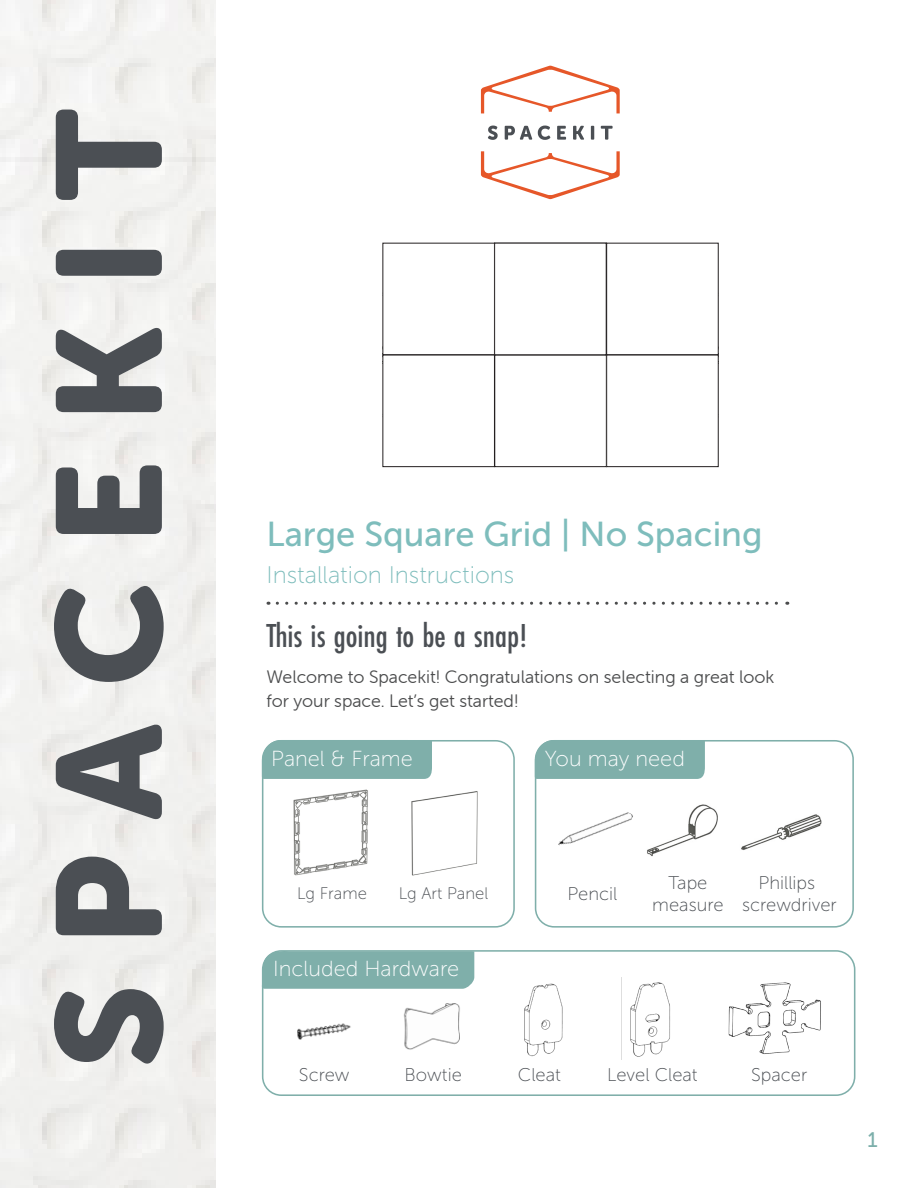
<style>
.page{position:relative;width:918px;height:1188px;background:#fff}
.page>*{position:absolute;margin:0;border:0;box-sizing:border-box;transform-origin:0 0}
.t1{font:34.5px "Museo Sans 500";color:#7ebdbc}
.t2{font:500 34.5px "Futura PT Cond";color:#4b4f54}
.t3{font:24px "Museo Sans 100";color:#7ebdbc}
.t4{font:21.75px "Museo Sans 100";color:#fff}
.t5{font:21px "Museo Sans 500";color:#7cafaa}
.t6{font:18.3px "Museo Sans 100";color:#4b4f54}
.t7{font:18px/24px "Museo Sans Rounded 300";color:#4b4c4d}
.t8{font:16.65px "Museo Sans 100";color:#4b4f54}
</style>
<div class="page">
<div style="left:262px;top:950px;width:593px;height:146px;border:2px solid #7fafaa;border-radius:19px"></div>
<svg style="left:277px;top:602px;width:511px;height:3px"></svg>
<img style="left:647px;top:804px;width:71px;height:52px">
<img style="left:293px;top:789px;width:75px;height:87px">
<img style="left:411px;top:791px;width:67px;height:85px">
<img style="left:741px;top:814px;width:81px;height:36px">
<img style="left:297px;top:1023px;width:54px;height:17px">
<img style="left:403px;top:1003px;width:57px;height:47px">
<img style="left:728px;top:982px;width:93px;height:72px">
<svg style="left:261px;top:950px;width:214px;height:40px;background:#86b3ae"></svg>
<div style="left:534px;top:740px;width:171px;height:40px;background:#7fafaa"></div>
<div style="left:261px;top:740px;width:171px;height:40px;background:#7fafaa"></div>
<div style="left:535px;top:740px;width:319px;height:188px;border:2px solid #7fafaa;border-radius:19px"></div>
<div style="left:262px;top:740px;width:253px;height:188px;border:2px solid #7fafaa;border-radius:19px"></div>
<img style="left:0;top:0;width:215px;height:1188px">
<svg style="left:54px;top:989px;width:110px;height:75px"></svg>
<svg style="left:56px;top:857px;width:106px;height:78px"></svg>
<svg style="left:56px;top:724px;width:106px;height:95px"></svg>
<svg style="left:54px;top:586px;width:110px;height:96px"></svg>
<svg style="left:56px;top:465px;width:106px;height:69px"></svg>
<svg style="left:56px;top:327px;width:106px;height:85px"></svg>
<div style="left:56px;top:250px;width:106px;height:26px;background:#4b4f54;border-radius:8px"></div>
<svg style="left:56px;top:110px;width:106px;height:90px"></svg>
<svg style="left:481px;top:66px;width:139px;height:47px"></svg>
<svg style="left:481px;top:151px;width:139px;height:48px"></svg>
<svg style="left:488px;top:126px;width:10px;height:14px"></svg>
<svg style="left:505px;top:126px;width:27px;height:14px"></svg>
<svg style="left:538px;top:126px;width:12px;height:14px"></svg>
<svg style="left:557px;top:126px;width:9px;height:14px"></svg>
<svg style="left:573px;top:126px;width:11px;height:14px"></svg>
<hr style="left:591px;top:126px;width:3px;height:14px;background:#4b4f54">
<svg style="left:601px;top:126px;width:12px;height:14px"></svg>
<img style="left:630px;top:982px;width:41px;height:75px">
<img style="left:524px;top:983px;width:39px;height:74px">
<img style="left:558px;top:812px;width:75px;height:34px">
<div style="left:383px;top:355px;width:112px;height:112px;border:1px solid #231f20"></div>
<div style="left:495px;top:355px;width:112px;height:112px;border:1px solid #231f20"></div>
<div style="left:494px;top:243px;width:112px;height:112px;border:1px solid #231f20"></div>
<p class="t1" style="left:266px;top:516px;width:498px">Large Square Grid | No Spacing</p>
<p class="t3" style="left:266px;top:562px;width:249px">Installation Instructions</p>
<p class="t2" style="left:266px;top:615px;width:263px">This is going to be a snap!</p>
<p class="t7" style="left:266px;top:665px;width:509px">Welcome to Spacekit! Congratulations on selecting a great look for your space. Let’s get started!</p>
<p class="t4" style="left:271px;top:747px;width:143px">Panel &amp; Frame</p>
<p class="t4" style="left:545px;top:747px;width:142px">You may need</p>
<p class="t8" style="left:297px;top:885px;width:71px">Lg Frame</p>
<p class="t8" style="left:399px;top:885px;width:91px">Lg Art Panel</p>
<p class="t6" style="left:567px;top:884px;width:52px">Pencil</p>
<p class="t4" style="left:273px;top:957px;width:188px">Included Hardware</p>
<p class="t6" style="left:668px;top:873px;width:41px">Tape</p>
<p class="t6" style="left:652px;top:895px;width:73px">measure</p>
<p class="t6" style="left:759px;top:873px;width:58px">Phillips</p>
<p class="t6" style="left:742px;top:895px;width:96px">screwdriver</p>
<p class="t6" style="left:299px;top:1065px;width:52px">Screw</p>
<p class="t6" style="left:405px;top:1065px;width:59px">Bowtie</p>
<p class="t6" style="left:518px;top:1065px;width:44px">Cleat</p>
<p class="t6" style="left:607px;top:1065px;width:92px">Level Cleat</p>
<p class="t6" style="left:751px;top:1065px;width:58px">Spacer</p>
<p class="t5" style="left:867px;top:1128px;width:12px">1</p>
</div>
